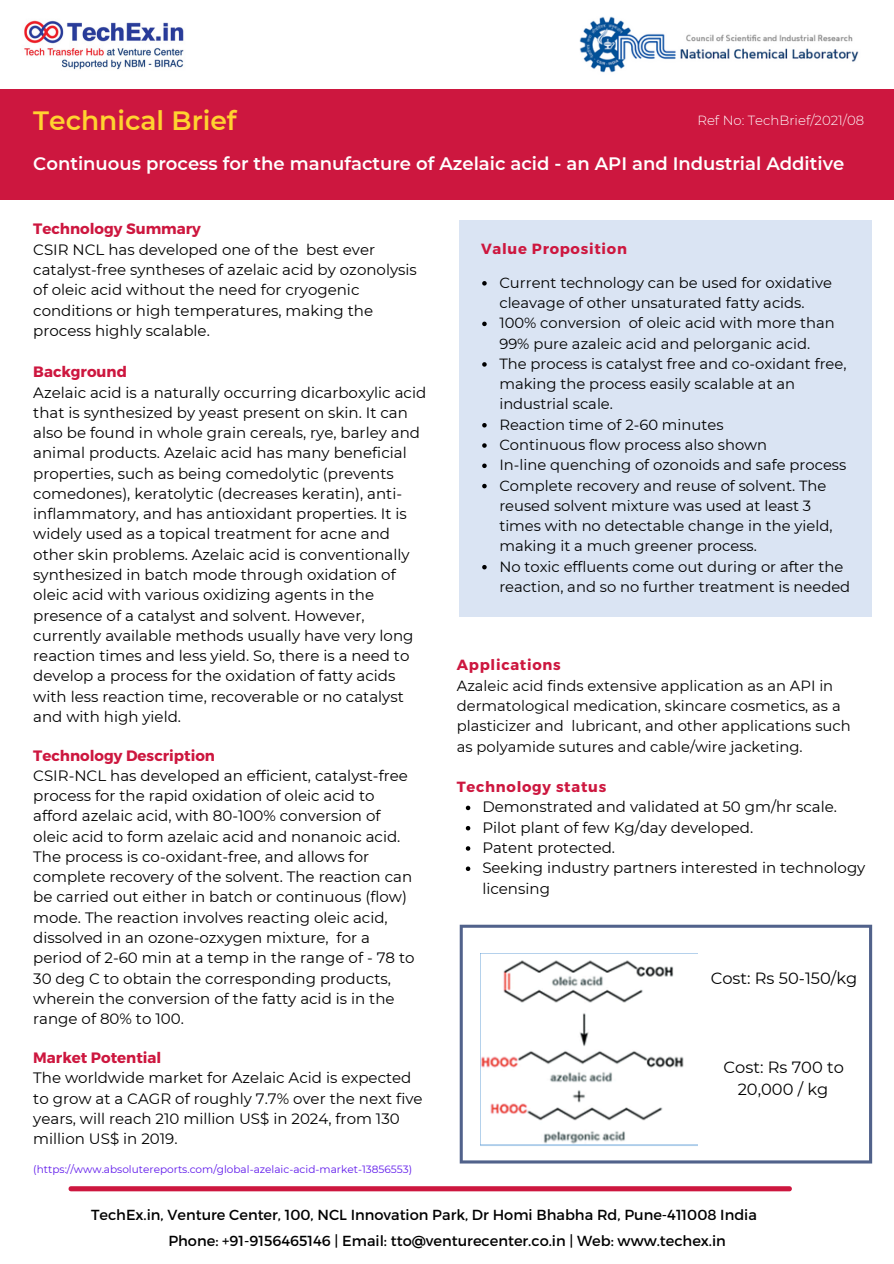
<style>
.page{position:relative;width:894px;height:1264px;background:#fff}
.page>*{position:absolute;margin:0;border:0;box-sizing:border-box;transform-origin:0 0}
.t1{font:600 26.55px "Montserrat";color:#ffd330}
.t2{font:600 18px "Montserrat";color:#fff}
.t3{font:16.2px/21.9px "Montserrat";color:#000;text-align:center}
.t4{font:15px/20.2px "Montserrat";color:#000}
.t5{font:700 15px "Montserrat";color:#cd173f}
.t6{font:14.7px/20.2px "Montserrat";color:#000}
.t7{font:700 14.7px "Montserrat";letter-spacing:.05em;color:#cd173f}
.t8{font:14.55px/25.5px "Montserrat";color:#000}
.t9{font:300 13.2px "Montserrat";color:#fff}
.t10{font:10.5px "Montserrat";color:#5e17eb}
</style>
<div class="page">
<div style="left:0;top:89px;width:893px;height:111px;background:#cd173f"></div>
<img style="left:24px;top:20px;width:160px;height:50px">
<div style="left:459px;top:220px;width:412px;height:396px;background:#dae4f3"></div>
<div style="left:71px;top:1186px;width:718px;height:5px;background:#cd173f"></div>
<svg style="left:459px;top:924px;width:412px;height:239px"></svg>
<svg style="left:465px;top:805px;width:5px;height:5px"></svg>
<svg style="left:465px;top:826px;width:5px;height:4px"></svg>
<svg style="left:465px;top:846px;width:5px;height:4px"></svg>
<svg style="left:465px;top:866px;width:5px;height:5px"></svg>
<svg style="left:482px;top:281px;width:4px;height:4px"></svg>
<svg style="left:482px;top:321px;width:4px;height:5px"></svg>
<svg style="left:482px;top:362px;width:4px;height:5px"></svg>
<svg style="left:482px;top:423px;width:4px;height:4px"></svg>
<svg style="left:482px;top:443px;width:4px;height:5px"></svg>
<svg style="left:482px;top:463px;width:4px;height:5px"></svg>
<svg style="left:482px;top:484px;width:4px;height:4px"></svg>
<svg style="left:482px;top:565px;width:4px;height:4px"></svg>
<img style="left:579px;top:16px;width:280px;height:57px">
<img style="left:481px;top:953px;width:216px;height:193px">
<h1 class="t1" style="left:33px;top:104px;width:205px">Technical Brief</h1>
<p class="t9" style="left:697px;top:112px;width:168px">Ref No: TechBrief/2021/08</p>
<p class="t2" style="left:33px;top:152px;width:812px">Continuous process for the manufacture of Azelaic acid - an API and Industrial Additive</p>
<p class="t5" style="left:33px;top:219px;width:169px">Technology Summary</p>
<p class="t4" style="left:33px;top:239px;width:385px">CSIR NCL has developed one of the best ever catalyst-free syntheses of azelaic acid by ozonolysis of oleic acid without the need for cryogenic conditions or high temperatures, making the process highly scalable.</p>
<p class="t5" style="left:33px;top:362px;width:95px">Background</p>
<p class="t4" style="left:33px;top:382px;width:394px">Azelaic acid is a naturally occurring dicarboxylic acid that is synthesized by yeast present on skin. It can also be found in whole grain cereals, rye, barley and animal products. Azelaic acid has many beneficial properties, such as being comedolytic (prevents comedones), keratolytic (decreases keratin), anti&shy;inflammatory, and has antioxidant properties. It is widely used as a topical treatment for acne and other skin problems. Azelaic acid is conventionally synthesized in batch mode through oxidation of oleic acid with various oxidizing agents in the presence of a catalyst and solvent. However, currently available methods usually have very long reaction times and less yield. So, there is a need to develop a process for the oxidation of fatty acids with less reaction time, recoverable or no catalyst and with high yield.</p>
<p class="t5" style="left:33px;top:745px;width:183px">Technology Description</p>
<p class="t4" style="left:33px;top:765px;width:383px">CSIR-NCL has developed an efficient, catalyst-free process for the rapid oxidation of oleic acid to afford azelaic acid, with 80-100% conversion of oleic acid to form azelaic acid and nonanoic acid.<br>The process is co-oxidant-free, and allows for complete recovery of the solvent. The reaction can be carried out either in batch or continuous (flow) mode. The reaction involves reacting oleic acid, dissolved in an ozone-ozxygen mixture, for a period of 2-60 min at a temp in the range of - 78 to 30 deg C to obtain the corresponding products, wherein the conversion of the fatty acid is in the range of 80% to 100.</p>
<p class="t5" style="left:33px;top:1047px;width:130px">Market Potential</p>
<p class="t4" style="left:33px;top:1067px;width:391px">The worldwide market for Azelaic Acid is expected to grow at a CAGR of roughly 7.7% over the next five years, will reach 210 million US$ in 2024, from 130 million US$ in 2019.</p>
<p class="t10" style="left:33px;top:1162px;width:380px">(https://www.absolutereports.com/global-azelaic-acid-market-13856553)</p>
<p class="t7" style="left:481px;top:239px;width:147px">Value Proposition</p>
<p class="t6" style="left:499px;top:272px;width:352px">Current technology can be used for oxidative cleavage of other unsaturated fatty acids.<br>100% conversion of oleic acid with more than 99% pure azaleic acid and pelorganic acid.<br>The process is catalyst free and co-oxidant free, making the process easily scalable at an industrial scale.<br>Reaction time of 2-60 minutes<br>Continuous flow process also shown<br>In-line quenching of ozonoids and safe process Complete recovery and reuse of solvent. The reused solvent mixture was used at least 3 times with no detectable change in the yield, making it a much greener process.<br>No toxic effluents come out during or after the reaction, and so no further treatment is needed</p>
<p class="t7" style="left:456px;top:655px;width:105px">Applications</p>
<p class="t6" style="left:456px;top:675px;width:395px">Azaleic acid finds extensive application as an API in dermatological medication, skincare cosmetics, as a plasticizer and lubricant, and other applications such as polyamide sutures and cable/wire jacketing.</p>
<p class="t7" style="left:456px;top:777px;width:151px">Technology status</p>
<p class="t4" style="left:482px;top:797px;width:384px">Demonstrated and validated at 50 gm/hr scale.<br>Pilot plant of few Kg/day developed.<br>Patent protected.<br>Seeking industry partners interested in technology licensing</p>
<p class="t3" style="left:710px;top:967px;width:148px">Cost: Rs 50-150/kg</p>
<p class="t3" style="left:723px;top:1055px;width:122px">Cost: Rs 700 to<br>20,000 / kg</p>
<p class="t8" style="left:168px;top:1201px;width:590px;text-indent:-77px">TechEx.in, Venture Center, 100, NCL Innovation Park, Dr Homi Bhabha Rd, Pune-411008 India<br>Phone: +91-9156465146 | Email: tto@venturecenter.co.in | Web: www.techex.in</p>
</div>
